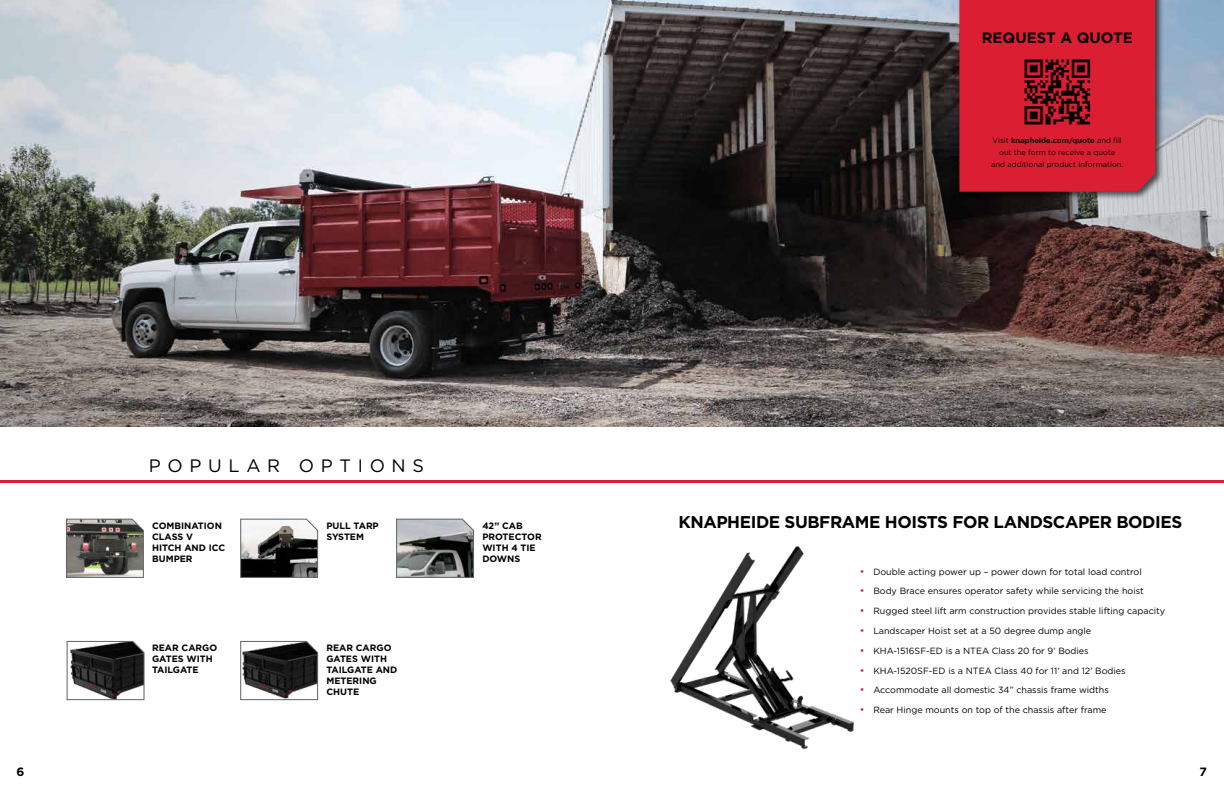
<style>
.page{position:relative;width:1224px;height:792px;background:#fff}
.page>*{position:absolute;margin:0;border:0;box-sizing:border-box;transform-origin:0 0}
.t1{font:18px "Gotham";letter-spacing:.37em;color:#000}
.t2{font:700 17px "Gotham";letter-spacing:-.025em;color:#000}
.t3{font:700 15px "Gotham";color:#000}
.t4{font:700 12px "Gotham";color:#000}
.t5{font:700 9.2px/11px "Gotham";color:#000}
.t6{font:9px "Gotham";color:#000}
.t7{font:7.5px/12px "Gotham";color:#000;text-align:center}
.s1{font-weight:700}
.s2{font-size:10px;color:#dc1e32}
</style>
<div class="page">
<img style="left:0;top:0;width:1224px;height:427px">
<div style="left:957px;top:0;width:207px;height:200px;background:#000;opacity:.65"></div>
<div style="left:959px;top:0;width:196px;height:192px;background:#dc1e32"></div>
<img style="left:1020px;top:55px;width:74px;height:74px">
<svg style="left:396px;top:519px;width:78px;height:59px;background:#7a7d7d"></svg>
<img style="left:66px;top:519px;width:78px;height:59px">
<svg style="left:67px;top:641px;width:78px;height:59px"></svg>
<svg style="left:240px;top:519px;width:78px;height:59px"></svg>
<svg style="left:240px;top:641px;width:78px;height:59px"></svg>
<hr style="left:0;top:480px;width:1224px;height:2px;background:#dc1e32">
<img style="left:670px;top:546px;width:185px;height:204px">
<h3 class="t3" style="left:982px;top:31px;width:153px">REQUEST A QUOTE</h3>
<h1 class="t1" style="left:149px;top:457px;width:277px">POPULAR OPTIONS</h1>
<p class="t5" style="left:152px;top:520px;width:75px">COMBINATION<br>CLASS V<br>HITCH AND ICC<br>BUMPER</p>
<p class="t5" style="left:326px;top:520px;width:54px">PULL TARP<br>SYSTEM</p>
<p class="t5" style="left:152px;top:642px;width:67px">REAR CARGO<br>GATES WITH<br>TAILGATE</p>
<p class="t5" style="left:326px;top:642px;width:73px">REAR CARGO<br>GATES WITH<br>TAILGATE AND<br>METERING<br>CHUTE</p>
<p class="t5" style="left:482px;top:520px;width:61px">42” CAB<br>PROTECTOR<br>WITH 4 TIE<br>DOWNS</p>
<p class="t7" style="left:991px;top:135px;width:134px">Visit <span class="s1">knapheide.com/quote</span> and fill out the form to receive a quote<br>and additional product information.</p>
<h2 class="t2" style="left:678px;top:514px;width:505px">KNAPHEIDE SUBFRAME HOISTS FOR LANDSCAPER BODIES</h2>
<p class="t6" style="left:860px;top:567px;width:283px"><span class="s2">•</span> Double acting power up – power down for total load control</p>
<p class="t6" style="left:860px;top:587px;width:285px"><span class="s2">•</span> Body Brace ensures operator safety while servicing the hoist</p>
<p class="t6" style="left:860px;top:607px;width:307px"><span class="s2">•</span> Rugged steel lift arm construction provides stable lifting capacity</p>
<p class="t6" style="left:860px;top:627px;width:233px"><span class="s2">•</span> Landscaper Hoist set at a 50 degree dump angle</p>
<p class="t6" style="left:860px;top:647px;width:230px"><span class="s2">•</span> KHA-1516SF-ED is a NTEA Class 20 for 9’ Bodies</p>
<p class="t6" style="left:860px;top:666px;width:267px"><span class="s2">•</span> KHA-1520SF-ED is a NTEA Class 40 for 11’ and 12’ Bodies</p>
<p class="t6" style="left:860px;top:686px;width:251px"><span class="s2">•</span> Accommodate all domestic 34” chassis frame widths</p>
<p class="t6" style="left:860px;top:706px;width:248px"><span class="s2">•</span> Rear Hinge mounts on top of the chassis after frame</p>
<h3 class="t4" style="left:17px;top:767px;width:9px">6</h3>
<h3 class="t4" style="left:1200px;top:767px;width:9px">7</h3>
</div>
